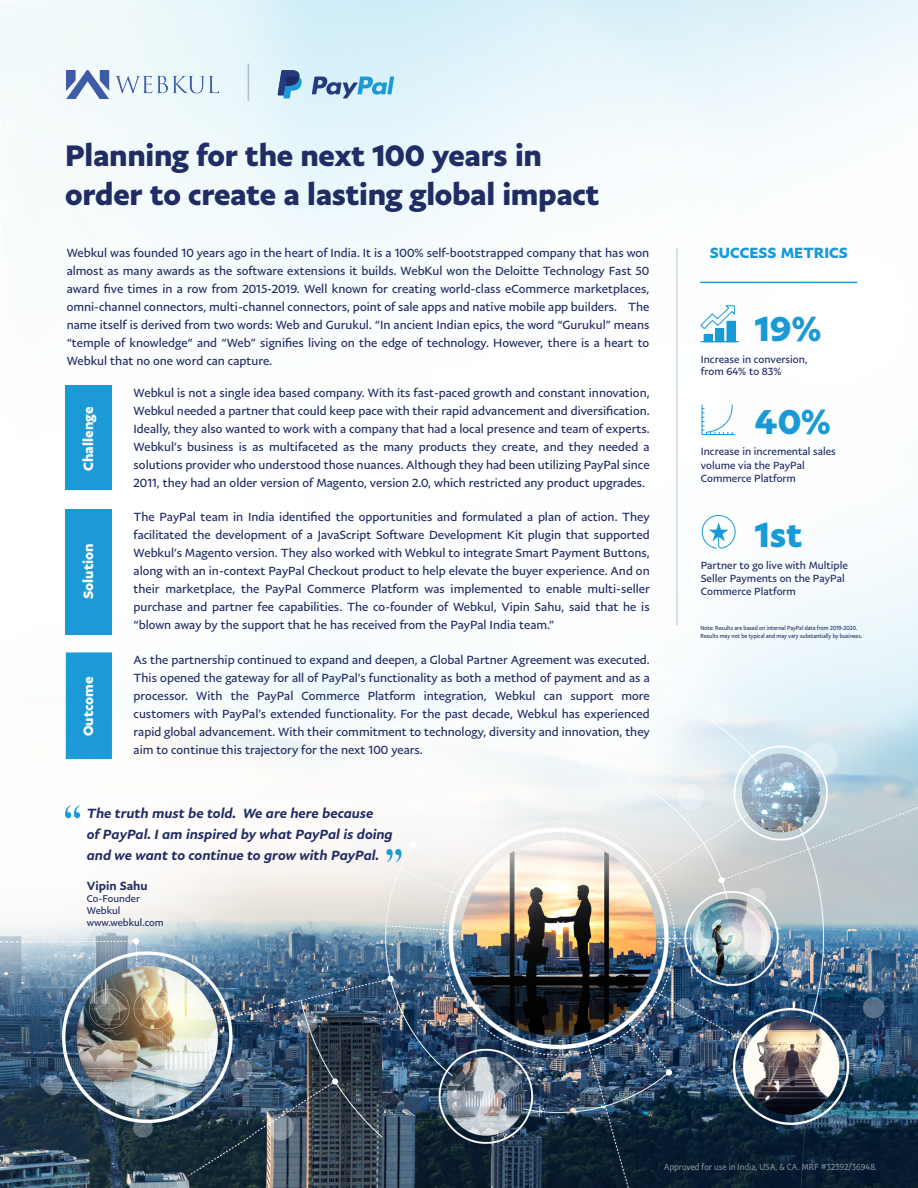
<style>
.page{position:relative;width:918px;height:1188px;background:#fff}
.page>*{position:absolute;margin:0;border:0;box-sizing:border-box;transform-origin:0 0}
.t1{font:700 34.95px "Pay Pal Sans Big";color:#199ad7}
.t2{font:700 30px/39px "Pay Pal Sans Big";letter-spacing:-.01em;color:#202c64}
.t3{font:700 15px "Pay Pal Sans Big";color:#199ad7}
.t4{font:700 13.8px "Pay Pal Sans Big";color:#fff}
.t5{font:italic 500 13.5px/21px "Pay Pal Sans Big";color:#202c64}
.t6{font:12px/18px "Pay Pal Sans Big";color:#202c64;text-align:justify}
.t7{font:500 12px "Pay Pal Sans Big";color:#202c64}
.t8{font:10.5px/13.2px "Pay Pal Sans Big";color:#202c64}
.t9{font:9.9px/12.3px "Pay Pal Sans Big";color:#202c64}
.t10{font:9px "Pay Pal Sans Big";color:rgb(255 255 255/.5);scale:.9 1}
.t11{font:6px/8.4px "Pay Pal Sans Big";color:#202c64;scale:.9 1}
</style>
<div class="page">
<img style="left:0;top:0;width:918px;height:1188px">
<svg style="left:702px;top:514px;width:34px;height:35px"></svg>
<svg style="left:701px;top:404px;width:34px;height:31px"></svg>
<div style="left:727px;top:321px;width:8px;height:21px;background:#199ad7"></div>
<div style="left:704px;top:334px;width:8px;height:8px;background:#199ad7"></div>
<div style="left:704px;top:334px;width:9px;height:8px;border:1px solid #199ad7"></div>
<div style="left:716px;top:329px;width:8px;height:13px;background:#199ad7"></div>
<div style="left:715px;top:328px;width:9px;height:14px;border:1px solid #199ad7"></div>
<hr style="left:701px;top:341px;width:37px;height:1px;background:#199ad7">
<svg style="left:700px;top:305px;width:35px;height:24px"></svg>
<div style="left:66px;top:385px;width:46px;height:105px;background:#1b9ad7"></div>
<div style="left:66px;top:509px;width:46px;height:125px;background:#1b9ad7"></div>
<div style="left:66px;top:652px;width:46px;height:107px;background:#1b9ad7"></div>
<hr style="left:676px;top:247px;width:2px;height:378px;background:#252a63">
<hr style="left:700px;top:282px;width:157px;height:1px;background:#199ad7">
<svg style="left:312px;top:77px;width:82px;height:21px;background:#8cb7d7"></svg>
<svg style="left:278px;top:70px;width:24px;height:28px"></svg>
<hr style="left:248px;top:64px;width:1px;height:37px;background:#232c63">
<img style="left:66px;top:70px;width:153px;height:29px">
<svg style="left:65px;top:805px;width:15px;height:13px"></svg>
<svg style="left:386px;top:849px;width:15px;height:13px"></svg>
<h2 class="t2" style="left:65px;top:135px;width:536px">Planning for the next 100 years in order to create a lasting global impact</h2>
<p class="t6" style="left:67px;top:243px;width:584px">Webkul was founded 10 years ago in the heart of India. It is a 100% self-bootstrapped company that has won almost as many awards as the software extensions it builds. WebKul won the Deloitte Technology Fast 50 award five times in a row from 2015-2019. Well known for creating world-class eCommerce marketplaces, omni-channel connectors, multi-channel connectors, point of sale apps and native mobile app builders. The name itself is derived from two words: Web and Gurukul. “In ancient Indian epics, the word “Gurukul” means “temple of knowledge“ and “Web” signifies living on the edge of technology. However, there is a heart to Webkul that no one word can capture.</p>
<p class="t6" style="left:134px;top:384px;width:518px">Webkul is not a single idea based company. With its fast-paced growth and constant innovation, Webkul needed a partner that could keep pace with their rapid advancement and diversification.<br>Ideally, they also wanted to work with a company that had a local presence and team of experts.<br>Webkul’s business is as multifaceted as the many products they create, and they needed a solutions provider who understood those nuances. Although they had been utilizing PayPal since 2011, they had an older version of Magento, version 2.0, which restricted any product upgrade s.</p>
<p class="t6" style="left:134px;top:508px;width:518px">The PayPal team in India identified the opportunities and formulated a plan of action. They facilitated the development of a JavaScript Software Development Kit plugin that supported Webkul’s Magento version. They also worked with Webkul to integrate Smart Payment Buttons, along with an in-context PayPal Checkout product to help elevate the buyer experience. And on their marketplace, the PayPal Commerce Platform was implemented to enable multi-seller purchase and partner fee capabilities. The co-founder of Webkul, Vipin Sahu, said that he is “blown away by the support that he has received from the PayPal India team.”</p>
<p class="t6" style="left:134px;top:651px;width:518px">As the partnership continued to expand and deepen, a Global Partner Agreement was executed.<br>This opened the gateway for all of PayPal’s functionality as both a method of payment and as a processor. With the PayPal Commerce Platform integration, Webkul can support more customers with PayPal’s extended functionality. For the past decade, Webkul has experienced rapid global advancement. With their commitment to technology, diversity and innovation, they aim to continue this trajectory for the next 100 years.</p>
<p class="t4" style="left:79px;top:471px;width:66px;rotate:-90deg">Challenge</p>
<p class="t4" style="left:79px;top:599px;width:57px;rotate:-90deg">Solution</p>
<p class="t4" style="left:79px;top:736px;width:61px;rotate:-90deg">Outcome</p>
<p class="t5" style="left:87px;top:802px;width:307px">The truth must be told. We are here because<br>of PayPal. I am inspired by what PayPal is doing and we want to continue to grow with PayPal.</p>
<p class="t7" style="left:87px;top:878px;width:62px">Vipin Sahu</p>
<p class="t9" style="left:87px;top:892px;width:78px">Co-Founder<br>Webkul www.webkul.com</p>
<p class="t3" style="left:710px;top:243px;width:140px">SUCCESS METRICS</p>
<h1 class="t1" style="left:755px;top:306px;width:68px">19%</h1>
<p class="t8" style="left:701px;top:353px;width:108px;line-height:12px">Increase in conversion, from 64% to 83%</p>
<h1 class="t1" style="left:755px;top:398px;width:78px">40%</h1>
<p class="t8" style="left:701px;top:445px;width:137px">Increase in incremental sales volume via the PayPal<br>Commerce Platform</p>
<h1 class="t1" style="left:755px;top:512px;width:49px">1st</h1>
<p class="t8" style="left:701px;top:559px;width:149px">Partner to go live with Multiple<br>Seller Payments on the PayPal<br>Commerce Platform</p>
<p class="t11" style="left:701px;top:623px;width:181px">Note: Results are based on internal PayPal data from 2019-2020.<br>Results may not be typical and may vary substantially by business.</p>
<p class="t10" style="left:664px;top:1161px;width:238px">Approved for use in India, USA, &amp; CA. MRF #32392/36948.</p>
</div>
